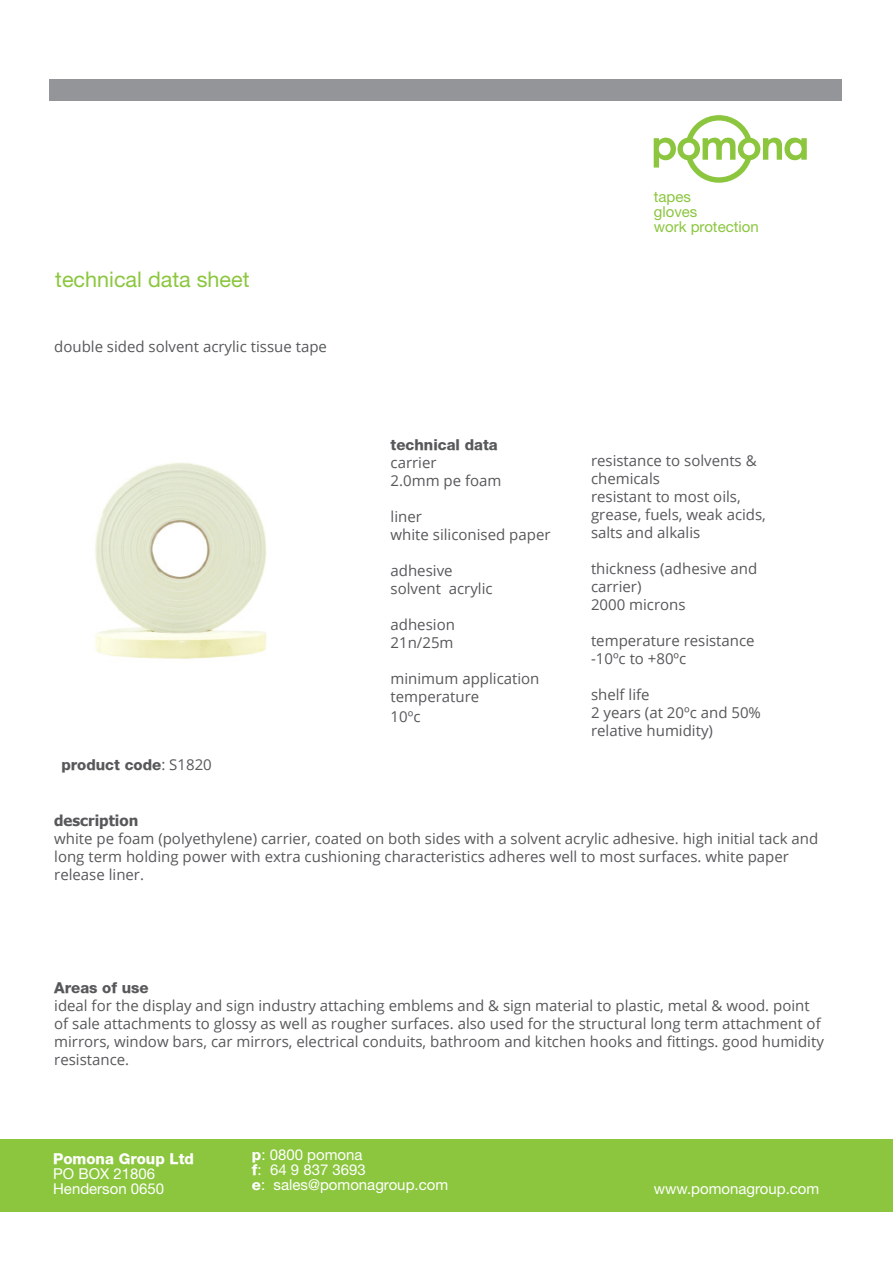
<style>
.page{position:relative;width:893px;height:1263px;background:#fff}
.page>*{position:absolute;margin:0;border:0;box-sizing:border-box;transform-origin:0 0}
.t1{font:21.6px "Helvetica Neue";color:#8bc63e}
.Default{font:15px/18px "Open Sans";color:#57585a}
.t2{font:15px "Helvetica Neue";color:#fff}
.Default-2{font:800 15px "Helvetica Neue";color:#57585a}
.t3{font:15px "Helvetica Neue";color:#8bc63e}
.t4{font:800 15px "Helvetica Neue";color:#fff}
.t5{font:700 15px "Tahoma";color:#57585a}
.s1{font-family:"Open Sans";font-weight:400}
.s2{font-weight:800}
</style>
<div class="page">
<div style="left:50px;top:80px;width:792px;height:21px;background:#939598"></div>
<svg style="left:654px;top:115px;width:153px;height:68px"></svg>
<div style="left:0;top:1139px;width:893px;height:73px;background:#8bc63e"></div>
<img style="left:95px;top:463px;width:172px;height:196px">
<p class="t1" style="left:55px;top:266px;width:196px">technical data sheet</p>
<p class="Default" style="left:54px;top:337px;width:274px">double sided solvent acrylic tissue tape</p>
<p class="Default-2" style="left:61px;top:756px;width:152px">product code<span class="s1">: S1820</span></p>
<p class="t3" style="left:654px;top:188px;width:39px">tapes</p>
<p class="t3" style="left:654px;top:203px;width:45px">gloves</p>
<p class="t3" style="left:654px;top:218px;width:106px">work protection</p>
<p class="Default-2" style="left:391px;top:436px;width:109px">technical data</p>
<p class="Default" style="left:391px;top:453px;width:48px">carrier</p>
<p class="Default" style="left:391px;top:471px;width:112px">2.0mm pe foam</p>
<p class="Default" style="left:391px;top:507px;width:33px">liner</p>
<p class="Default" style="left:391px;top:525px;width:161px">white siliconised paper</p>
<p class="Default" style="left:391px;top:561px;width:64px">adhesive</p>
<p class="Default" style="left:391px;top:579px;width:104px">solvent acrylic</p>
<p class="Default" style="left:391px;top:615px;width:66px">adhesion</p>
<p class="Default" style="left:391px;top:633px;width:64px">21n/25m</p>
<p class="Default" style="left:391px;top:669px;width:150px">minimum application temperature</p>
<p class="Default" style="left:391px;top:707px;width:31px">10ºc</p>
<p class="Default" style="left:591px;top:451px;width:167px">resistance to solvents &amp; chemicals</p>
<p class="Default" style="left:591px;top:487px;width:176px">resistant to most oils, grease, fuels, weak acids, salts and alkalis</p>
<p class="Default" style="left:591px;top:559px;width:168px">thickness (adhesive and carrier)</p>
<p class="Default" style="left:591px;top:595px;width:96px">2000 microns</p>
<p class="Default" style="left:591px;top:631px;width:165px">temperature resistance -10ºc to +80ºc</p>
<p class="Default" style="left:591px;top:685px;width:60px">shelf life</p>
<p class="Default" style="left:591px;top:703px;width:171px">2 years (at 20ºc and 50% relative humidity)</p>
<p class="t5" style="left:54px;top:810px;width:86px">description</p>
<p class="Default" style="left:54px;top:829px;width:765px">white pe foam (polyethylene) carrier, coated on both sides with a solvent acrylic adhesive. high initial tack and long term holding power with extra cushioning characteristics adheres well to most surfaces. white paper release liner.</p>
<p class="Default-2" style="left:54px;top:979px;width:96px">Areas of use</p>
<p class="Default" style="left:54px;top:996px;width:771px">ideal for the display and sign industry attaching emblems and &amp; sign material to plastic, metal &amp; wood. point of sale attachments to glossy as well as rougher surfaces. also used for the structural long term attachment of mirrors, window bars, car mirrors, electrical conduits, bathroom and kitchen hooks and fittings. good humidity resistance.</p>
<p class="t4" style="left:53px;top:1149px;width:142px">Pomona Group Ltd</p>
<p class="t2" style="left:53px;top:1164px;width:103px">PO BOX 21806</p>
<p class="t2" style="left:53px;top:1179px;width:113px">Henderson 0650</p>
<p class="t2" style="left:252px;top:1145px;width:112px"><span class="s2">p</span>: 0800 pomona</p>
<p class="t2" style="left:252px;top:1160px;width:115px"><span class="s2">f</span>: 64 9 837 3693</p>
<p class="t2" style="left:252px;top:1175px;width:198px"><span class="s2">e</span>: sales@pomonagroup.com</p>
<p class="t2" style="left:654px;top:1180px;width:167px">www.pomonagroup.com</p>
</div>
